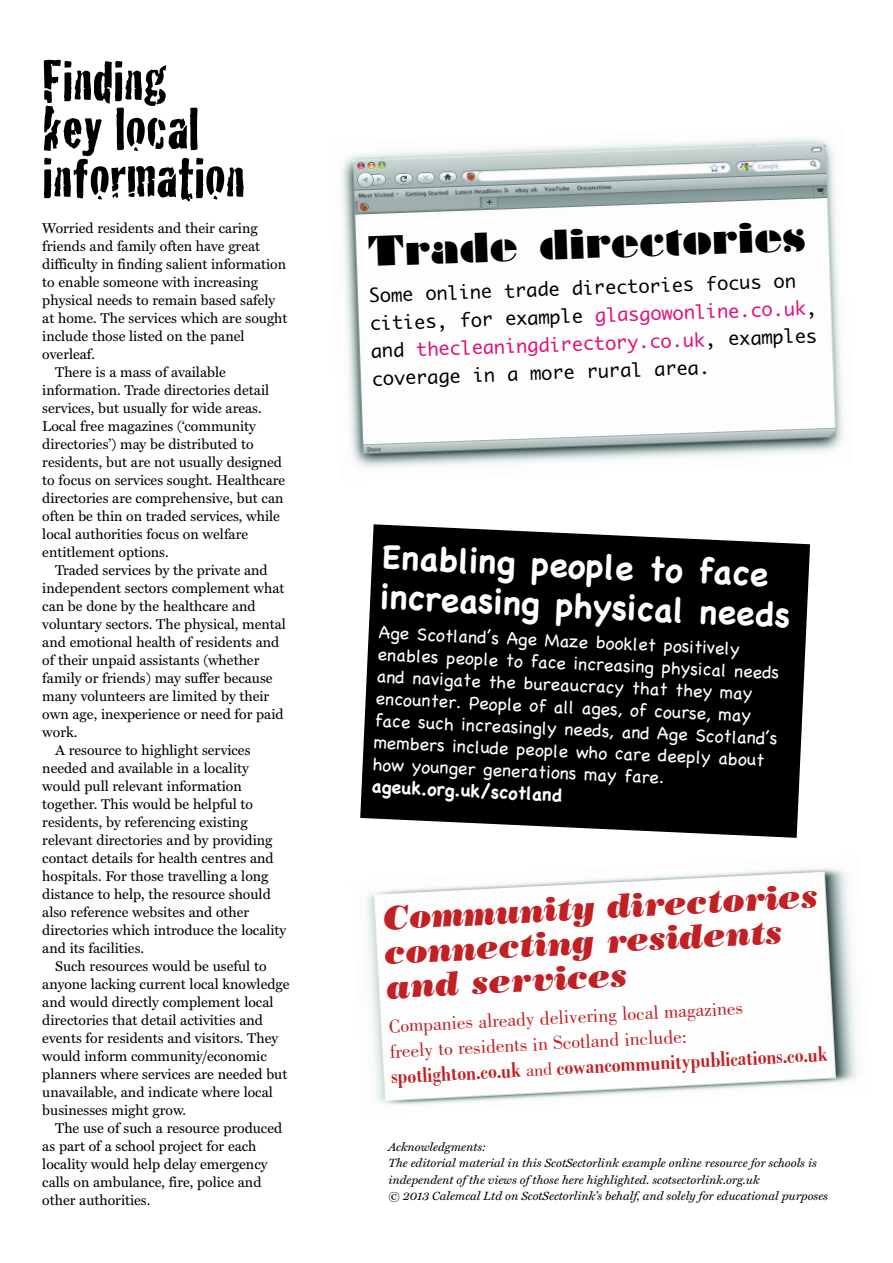
<style>
.page{position:relative;width:893px;height:1263px;background:#fff}
.page>*{position:absolute;margin:0;border:0;box-sizing:border-box;transform-origin:0 0}
.t1{font:59.55px/48.4px "Cracked";color:#000}
.t2{font:38.55px "Braggadocio";color:#000}
.t3{font:700 34.05px/39.9px "Chalkboard";color:#fff}
.t4{font:italic 33.75px/34.5px "Bodoni Std Poster";color:#c12025}
.t5{font:700 condensed 22.5px "Bodoni Std";color:#c12025}
.t6{font:19.5px/25.5px "Bodoni Std";color:#c12025}
.t7{font:18.45px/27.8px "Ayuthaya";color:#000}
.t8{font:18px/22px "Chalkboard";color:#fff}
.t9{font:700 18px "Chalkboard";color:#fff}
.t10{font:14.25px "Miller Text";color:#000}
.t11{font:italic 12px/16.5px "Miller Text";color:#000}
.s1{color:#df1277}
.s2{font-weight:400;font-stretch:normal;font-size:18px}
</style>
<div class="page">
<img style="left:366px;top:868px;width:492px;height:237px">
<img style="left:342px;top:138px;width:502px;height:330px">
<svg style="left:360px;top:524px;width:450px;height:314px;background:#171717"></svg>
<h1 class="t1" style="left:42px;top:54px;width:204px">Finding<br>key local information</h1>
<p class="t10" style="left:42px;top:219px;width:217px">Worried residents and their caring</p>
<p class="t10" style="left:42px;top:237px;width:219px">friends and family often have great</p>
<p class="t10" style="left:42px;top:255px;width:245px">difficulty in finding salient information</p>
<p class="t10" style="left:42px;top:273px;width:217px">to enable someone with increasing</p>
<p class="t10" style="left:42px;top:291px;width:234px">physical needs to remain based safely</p>
<p class="t10" style="left:42px;top:309px;width:247px">at home. The services which are sought</p>
<p class="t10" style="left:42px;top:327px;width:204px">include those listed on the panel</p>
<p class="t10" style="left:42px;top:345px;width:54px">overleaf.</p>
<p class="t10" style="left:55px;top:363px;width:172px">There is a mass of available</p>
<p class="t10" style="left:42px;top:381px;width:228px">information. Trade directories detail</p>
<p class="t10" style="left:42px;top:399px;width:221px">services, but usually for wide areas.</p>
<p class="t10" style="left:42px;top:417px;width:215px">Local free magazines (‘community</p>
<p class="t10" style="left:42px;top:435px;width:213px">directories’) may be distributed to</p>
<p class="t10" style="left:42px;top:453px;width:241px">residents, but are not usually designed</p>
<p class="t10" style="left:42px;top:471px;width:244px">to focus on services sought. Healthcare</p>
<p class="t10" style="left:42px;top:489px;width:243px">directories are comprehensive, but can</p>
<p class="t10" style="left:42px;top:507px;width:239px">often be thin on traded services, while</p>
<p class="t10" style="left:42px;top:525px;width:207px">local authorities focus on welfare</p>
<p class="t10" style="left:42px;top:543px;width:128px">entitlement options.</p>
<p class="t10" style="left:55px;top:561px;width:214px">Traded services by the private and</p>
<p class="t10" style="left:42px;top:579px;width:244px">independent sectors complement what</p>
<p class="t10" style="left:42px;top:597px;width:215px">can be done by the healthcare and</p>
<p class="t10" style="left:42px;top:615px;width:245px">voluntary sectors. The physical, mental</p>
<p class="t10" style="left:42px;top:633px;width:238px">and emotional health of residents and</p>
<p class="t10" style="left:42px;top:651px;width:219px">of their unpaid assistants (whether</p>
<p class="t10" style="left:42px;top:669px;width:232px">family or friends) may suffer because</p>
<p class="t10" style="left:42px;top:687px;width:228px">many volunteers are limited by their</p>
<p class="t10" style="left:42px;top:705px;width:243px">own age, inexperience or need for paid</p>
<p class="t10" style="left:42px;top:723px;width:37px">work.</p>
<p class="t10" style="left:55px;top:741px;width:197px">A resource to highlight services</p>
<p class="t10" style="left:42px;top:759px;width:208px">needed and available in a locality</p>
<p class="t10" style="left:42px;top:777px;width:201px">would pull relevant information</p>
<p class="t10" style="left:42px;top:795px;width:212px">together. This would be helpful to</p>
<p class="t10" style="left:42px;top:813px;width:207px">residents, by referencing existing</p>
<p class="t10" style="left:42px;top:831px;width:232px">relevant directories and by providing</p>
<p class="t10" style="left:42px;top:849px;width:233px">contact details for health centres and</p>
<p class="t10" style="left:42px;top:867px;width:228px">hospitals. For those travelling a long</p>
<p class="t10" style="left:42px;top:885px;width:230px">distance to help, the resource should</p>
<p class="t10" style="left:42px;top:903px;width:208px">also reference websites and other</p>
<p class="t10" style="left:42px;top:921px;width:245px">directories which introduce the locality</p>
<p class="t10" style="left:42px;top:939px;width:103px">and its facilities.</p>
<p class="t10" style="left:55px;top:957px;width:213px">Such resources would be useful to</p>
<p class="t10" style="left:42px;top:975px;width:249px">anyone lacking current local knowledge</p>
<p class="t10" style="left:42px;top:993px;width:233px">and would directly complement local</p>
<p class="t10" style="left:42px;top:1011px;width:222px">directories that detail activities and</p>
<p class="t10" style="left:42px;top:1029px;width:237px">events for residents and visitors. They</p>
<p class="t10" style="left:42px;top:1047px;width:226px">would inform community/economic</p>
<p class="t10" style="left:42px;top:1065px;width:247px">planners where services are needed but</p>
<p class="t10" style="left:42px;top:1083px;width:232px">unavailable, and indicate where local</p>
<p class="t10" style="left:42px;top:1101px;width:145px">businesses might grow.</p>
<p class="t10" style="left:55px;top:1119px;width:229px">The use of such a resource produced</p>
<p class="t10" style="left:42px;top:1137px;width:216px">as part of a school project for each</p>
<p class="t10" style="left:42px;top:1155px;width:227px">locality would help delay emergency</p>
<p class="t10" style="left:42px;top:1173px;width:221px">calls on ambulance, fire, police and</p>
<p class="t10" style="left:42px;top:1191px;width:110px">other authorities.</p>
<h2 class="t2" style="left:367px;top:228px;width:439px;rotate:-2deg">Trade directories</h2>
<p class="t7" style="left:368px;top:282px;width:449px;rotate:-2deg">Some online trade directories focus on cities, for example <span class="s1">glasgowonline.co.uk</span>, and <span class="s1">thecleaningdirectory.co.uk</span>, examples coverage in a more rural area.</p>
<h3 class="t3" style="left:383px;top:535px;width:412px;rotate:3deg">Enabling people to face increasing physical needs</h3>
<p class="t8" style="left:379px;top:620px;width:405px;rotate:3deg">Age Scotland’s Age Maze booklet positively enables people to face increasing physical needs and navigate the bureaucracy that they may encounter. People of all ages, of course, may face such increasingly needs, and Age Scotland’s members include people who care deeply about how younger generations may fare.</p>
<p class="t9" style="left:372px;top:775px;width:192px;rotate:3deg">ageuk.org.uk/scotland</p>
<h3 class="t4" style="left:382px;top:901px;width:437px;rotate:-3deg">Community directories connecting residents and services</h3>
<h3 class="t6" style="left:388px;top:1014px;width:356px;rotate:-3deg">Companies already delivering local magazines freely to residents in Scotland include:</h3>
<h3 class="t5" style="left:391px;top:1064px;width:438px;rotate:-3deg">spotlighton.co.uk <span class="s2">and</span> cowancommunitypublications.co.uk</h3>
<p class="t11" style="left:388px;top:1138px;width:441px">Acknowledgments:<br>The editorial material in this ScotSectorlink example online resource for schools is independent of the views of those here highlighted. scotsectorlink.org.uk<br>© 2013 Calemcal Ltd on ScotSectorlink’s behalf, and solely for educational purposes</p>
</div>
